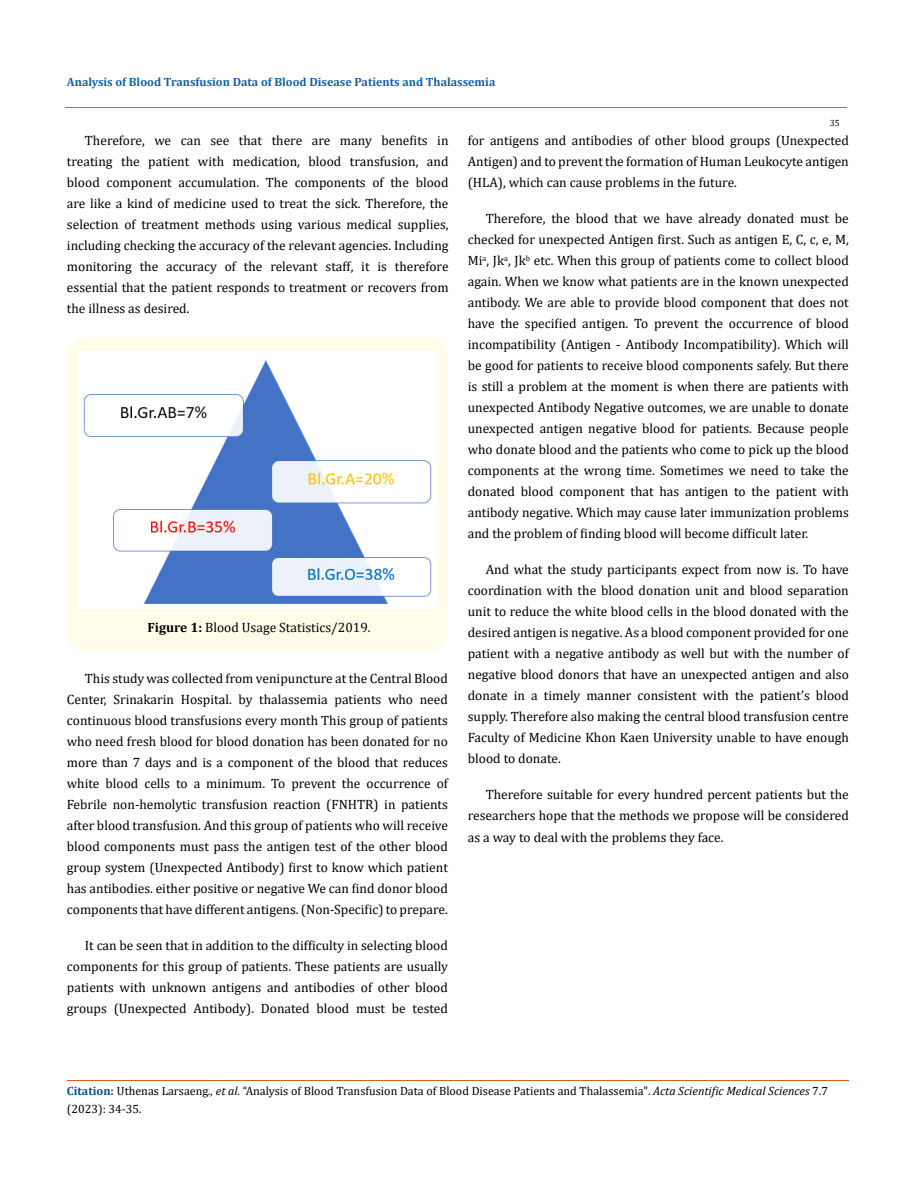
<style>
.page{position:relative;width:917px;height:1188px;background:#fff}
.page>*{position:absolute;margin:0;border:0;box-sizing:border-box;transform-origin:0 0}
.t1{font:13.5px/21px "Cambria";color:#000;text-align:justify}
.t2{font:12px/18px "Cambria";color:#000}
.t3{font:700 12px "Cambria";color:#1560a6}
.t4{font:9px "Cambria";color:#000}
.s1{font-weight:700}
.s2{font-weight:700;color:#035089}
.s3{font-style:italic}
</style>
<div class="page">
<div style="left:67px;top:338px;width:381px;height:313px;background:#fffde9;border-radius:18px"></div>
<img style="left:79px;top:352px;width:357px;height:257px">
<hr style="left:65px;top:108px;width:782px;height:1px;background:#e05d1a">
<hr style="left:67px;top:1080px;width:781px;height:1px;background:#e05d1a">
<p class="t3" style="left:67px;top:73px;width:430px">Analysis of Blood Transfusion Data of Blood Disease Patients and Thalassemia</p>
<p class="t4" style="left:829px;top:118px;width:11px">35</p>
<p class="t1" style="left:67px;top:130px;width:383px;text-indent:18px">Therefore, we can see that there are many benefits in treating the patient with medication, blood transfusion, and blood component accumulation. The components of the blood are like a kind of medicine used to treat the sick. Therefore, the selection of treatment methods using various medical supplies, including checking the accuracy of the relevant agencies. Including monitoring the accuracy of the relevant staff, it is therefore essential that the patient responds to treatment or recovers from the illness as desired.</p>
<p class="t1" style="left:468px;top:130px;width:382px">for antigens and antibodies of other blood groups (Unexpected Antigen) and to prevent the formation of Human Leukocyte antigen (HLA), which can cause problems in the future.</p>
<p class="t1" style="left:468px;top:208px;width:382px;text-indent:18px">Therefore, the blood that we have already donated must be checked for unexpected Antigen first. Such as antigen E, C, c, e, M, Mi<sup>a</sup>, Jk<sup>a</sup>, Jk<sup>b</sup> etc. When this group of patients come to collect blood again. When we know what patients are in the known unexpected antibody. We are able to provide blood component that does not have the specified antigen. To prevent the occurrence of blood incompatibility (Antigen - Antibody Incompatibility). Which will be good for patients to receive blood components safely. But there is still a problem at the moment is when there are patients with unexpected Antibody Negative outcomes, we are unable to donate unexpected antigen negative blood for patients. Because people who donate blood and the patients who come to pick up the blood components at the wrong time. Sometimes we need to take the donated blood component that has antigen to the patient with antibody negative. Which may cause later immunization problems and the problem of finding blood will become difficult later.</p>
<p class="t1" style="left:468px;top:559px;width:382px;text-indent:18px">And what the study participants expect from now is. To have coordination with the blood donation unit and blood separation unit to reduce the white blood cells in the blood donated with the desired antigen is negative. As a blood component provided for one patient with a negative antibody as well but with the number of negative blood donors that have an unexpected antigen and also donate in a timely manner consistent with the patient’s blood supply. Therefore also making the central blood transfusion centre Faculty of Medicine Khon Kaen University unable to have enough blood to donate.</p>
<p class="t1" style="left:468px;top:784px;width:382px;text-indent:18px">Therefore suitable for every hundred percent patients but the researchers hope that the methods we propose will be considered as a way to deal with the problems they face.</p>
<p class="t1" style="left:147px;top:616px;width:225px"><span class="s1">Figure 1:</span> Blood Usage Statistics/2019.</p>
<p class="t1" style="left:67px;top:667px;width:382px;text-indent:18px">This study was collected from venipuncture at the Central Blood Center, Srinakarin Hospital. by thalassemia patients who need continuous blood transfusions every month This group of patients who need fresh blood for blood donation has been donated for no more than 7 days and is a component of the blood that reduces white blood cells to a minimum. To prevent the occurrence of Febrile non-hemolytic transfusion reaction (FNHTR) in patients after blood transfusion. And this group of patients who will receive blood components must pass the antigen test of the other blood group system (Unexpected Antibody) first to know which patient has antibodies. either positive or negative We can find donor blood components that have different antigens. (Non-Specific) to prepare.</p>
<p class="t1" style="left:67px;top:934px;width:382px;text-indent:18px">It can be seen that in addition to the difficulty in selecting blood components for this group of patients. These patients are usually patients with unknown antigens and antibodies of other blood groups (Unexpected Antibody). Donated blood must be tested</p>
<p class="t2" style="left:67px;top:1082px;width:762px"><span class="s2">Citation:</span> Uthenas Larsaeng<span class="s3">., et al.</span> “Analysis of Blood Transfusion Data of Blood Disease Patients and Thalassemia". <span class="s3">Acta Scientific Medical Sciences</span> 7.7 (2023): 34-35.</p>
</div>
